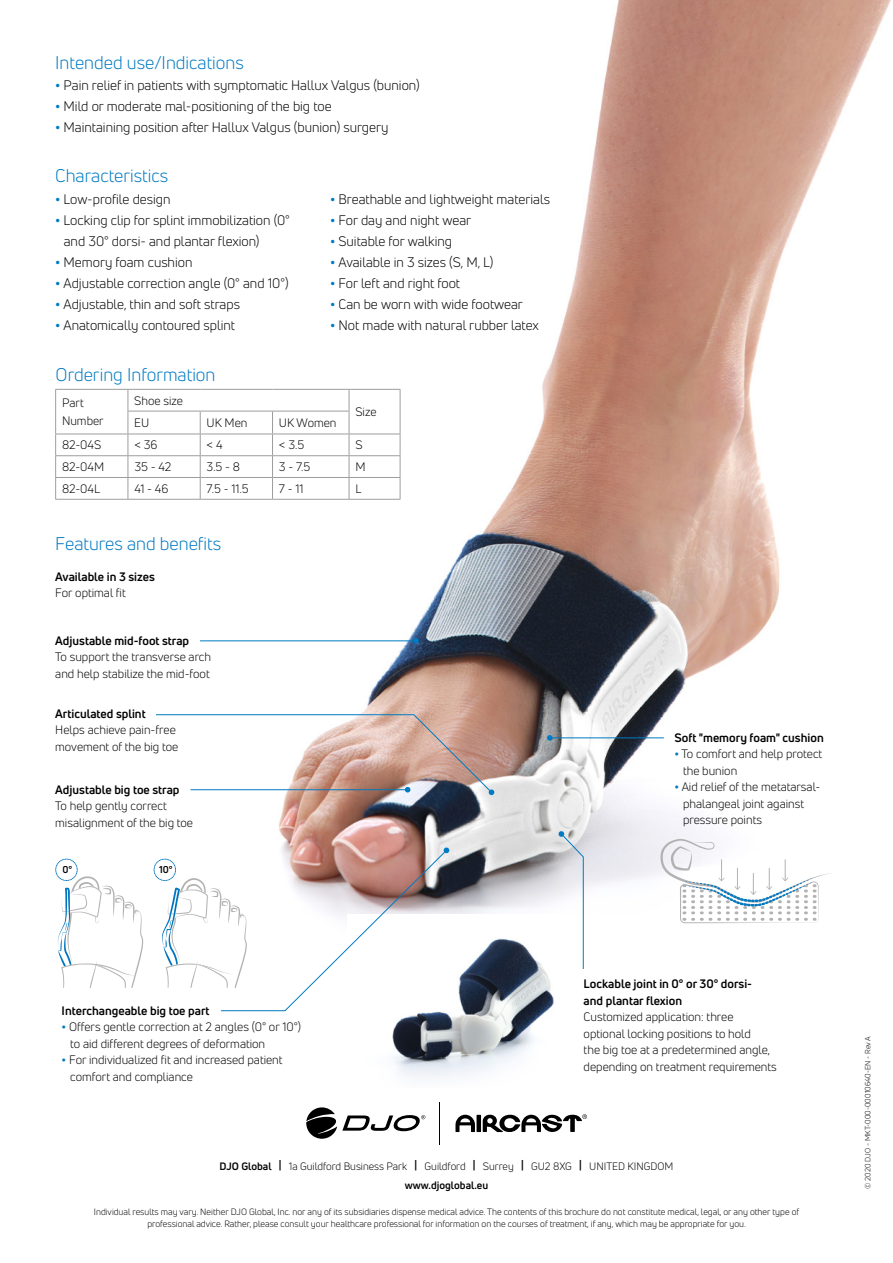
<style>
.page{position:relative;width:893px;height:1263px;background:#fff}
.page>*{position:absolute;margin:0;border:0;box-sizing:border-box;transform-origin:0 0}
.t1{font:18px "Uni Neue";color:#007ac2}
.t2{font:13.5px/21px "Uni Neue";color:#000}
.t3{font:12px/16.5px "Uni Neue";color:#000}
.t4{font:700 12px/16.5px "Uni Neue";color:#000}
.t5{font:10.5px/19.5px "Uni Neue";color:#000;text-align:center}
.t6{font:700 9.9px "Uni Neue";color:#000}
.t7{font:9px/12px "Uni Neue";color:#000;text-align:center}
.t8{font:7.5px "Uni Neue";color:#000}
.s1{font-weight:700;color:#007ac2}
.s2{font-weight:700}
</style>
<div class="page">
<img style="left:93px;top:0;width:798px;height:943px">
<svg style="left:55px;top:859px;width:88px;height:129px"></svg>
<img style="left:392px;top:914px;width:202px;height:164px">
<svg style="left:558px;top:831px;width:26px;height:139px"></svg>
<svg style="left:154px;top:847px;width:296px;height:164px"></svg>
<hr style="left:55px;top:389px;width:73px;height:1px;background:#9d9d9c">
<hr style="left:128px;top:389px;width:72px;height:1px;background:#9d9d9c">
<hr style="left:200px;top:389px;width:73px;height:1px;background:#9d9d9c">
<hr style="left:273px;top:389px;width:76px;height:1px;background:#9d9d9c">
<hr style="left:349px;top:389px;width:51px;height:1px;background:#9d9d9c">
<hr style="left:128px;top:411px;width:72px;height:1px;background:#9d9d9c">
<hr style="left:200px;top:411px;width:73px;height:1px;background:#9d9d9c">
<hr style="left:273px;top:411px;width:76px;height:1px;background:#9d9d9c">
<hr style="left:55px;top:434px;width:73px;height:1px;background:#9d9d9c">
<hr style="left:128px;top:434px;width:72px;height:1px;background:#9d9d9c">
<hr style="left:200px;top:434px;width:73px;height:1px;background:#9d9d9c">
<hr style="left:273px;top:434px;width:76px;height:1px;background:#9d9d9c">
<hr style="left:349px;top:434px;width:51px;height:1px;background:#9d9d9c">
<hr style="left:55px;top:455px;width:73px;height:1px;background:#9d9d9c">
<hr style="left:128px;top:455px;width:72px;height:1px;background:#9d9d9c">
<hr style="left:200px;top:455px;width:73px;height:1px;background:#9d9d9c">
<hr style="left:273px;top:455px;width:76px;height:1px;background:#9d9d9c">
<hr style="left:349px;top:455px;width:51px;height:1px;background:#9d9d9c">
<hr style="left:55px;top:477px;width:73px;height:1px;background:#9d9d9c">
<svg style="left:55px;top:390px;width:1px;height:109px"></svg>
<hr style="left:128px;top:477px;width:72px;height:1px;background:#9d9d9c">
<svg style="left:128px;top:390px;width:1px;height:109px"></svg>
<hr style="left:200px;top:477px;width:73px;height:1px;background:#9d9d9c">
<svg style="left:200px;top:411px;width:1px;height:88px"></svg>
<hr style="left:273px;top:477px;width:76px;height:1px;background:#9d9d9c">
<svg style="left:272px;top:411px;width:1px;height:88px"></svg>
<hr style="left:349px;top:477px;width:51px;height:1px;background:#9d9d9c">
<svg style="left:349px;top:390px;width:1px;height:109px"></svg>
<svg style="left:400px;top:390px;width:1px;height:109px"></svg>
<hr style="left:55px;top:499px;width:73px;height:1px;background:#9d9d9c">
<hr style="left:128px;top:499px;width:72px;height:1px;background:#9d9d9c">
<hr style="left:200px;top:499px;width:73px;height:1px;background:#9d9d9c">
<hr style="left:273px;top:499px;width:76px;height:1px;background:#9d9d9c">
<hr style="left:349px;top:499px;width:51px;height:1px;background:#9d9d9c">
<svg style="left:660px;top:839px;width:173px;height:84px"></svg>
<svg style="left:155px;top:714px;width:340px;height:81px"></svg>
<hr style="left:200px;top:640px;width:214px;height:1px;background:#007ac2">
<svg style="left:413px;top:638px;width:6px;height:6px"></svg>
<hr style="left:552px;top:737px;width:112px;height:1px;background:#007ac2">
<svg style="left:547px;top:735px;width:6px;height:6px"></svg>
<hr style="left:440px;top:1102px;width:1px;height:42px;background:#000">
<svg style="left:306px;top:1107px;width:119px;height:32px"></svg>
<svg style="left:455px;top:1114px;width:132px;height:19px"></svg>
<h1 class="t1" style="left:55px;top:51px;width:190px">Intended use/Indications</h1>
<p class="t2" style="left:55px;top:74px;width:366px"><span class="s1">•</span> Pain relief in patients with symptomatic Hallux Valgus (bunion)</p>
<p class="t2" style="left:55px;top:95px;width:278px"><span class="s1">•</span> Mild or moderate mal-positioning of the big toe</p>
<p class="t2" style="left:55px;top:116px;width:335px"><span class="s1">•</span> Maintaining position after Hallux Valgus (bunion) surgery</p>
<h1 class="t1" style="left:55px;top:165px;width:114px">Characteristics</h1>
<p class="t2" style="left:55px;top:188px;width:117px"><span class="s1">•</span> Low-profile design</p>
<p class="t2" style="left:64px;top:209px;width:228px;text-indent:-9px"><span class="s1">•</span> Locking clip for splint immobilization (0° and 30° dorsi- and plantar flexion)</p>
<p class="t2" style="left:55px;top:251px;width:139px"><span class="s1">•</span> Memory foam cushion</p>
<p class="t2" style="left:55px;top:272px;width:235px"><span class="s1">•</span> Adjustable correction angle (0° and 10°)</p>
<p class="t2" style="left:55px;top:293px;width:186px"><span class="s1">•</span> Adjustable, thin and soft straps</p>
<p class="t2" style="left:55px;top:314px;width:181px"><span class="s1">•</span> Anatomically contoured splint</p>
<p class="t2" style="left:330px;top:188px;width:221px"><span class="s1">•</span> Breathable and lightweight materials</p>
<p class="t2" style="left:330px;top:209px;width:142px"><span class="s1">•</span> For day and night wear</p>
<p class="t2" style="left:330px;top:230px;width:123px"><span class="s1">•</span> Suitable for walking</p>
<p class="t2" style="left:330px;top:251px;width:165px"><span class="s1">•</span> Available in 3 sizes (S, M, L)</p>
<p class="t2" style="left:330px;top:272px;width:131px"><span class="s1">•</span> For left and right foot</p>
<p class="t2" style="left:330px;top:293px;width:194px"><span class="s1">•</span> Can be worn with wide footwear</p>
<p class="t2" style="left:330px;top:314px;width:210px"><span class="s1">•</span> Not made with natural rubber latex</p>
<h1 class="t1" style="left:56px;top:364px;width:161px">Ordering Information</h1>
<p class="t3" style="left:62px;top:394px;width:43px;line-height:18px">Part<br>Number</p>
<p class="t3" style="left:134px;top:392px;width:50px">Shoe size</p>
<p class="t3" style="left:134px;top:414px;width:17px">EU</p>
<p class="t3" style="left:207px;top:414px;width:42px">UK Men</p>
<p class="t3" style="left:279px;top:414px;width:59px">UK Women</p>
<p class="t3" style="left:355px;top:404px;width:23px">Size</p>
<p class="t3" style="left:62px;top:437px;width:41px">82-04S</p>
<p class="t3" style="left:134px;top:437px;width:25px">&lt; 36</p>
<p class="t3" style="left:207px;top:437px;width:18px">&lt; 4</p>
<p class="t3" style="left:279px;top:437px;width:27px">&lt; 3.5</p>
<p class="t3" style="left:355px;top:437px;width:9px">S</p>
<p class="t3" style="left:62px;top:458px;width:44px">82-04M</p>
<p class="t3" style="left:134px;top:458px;width:38px">35 - 42</p>
<p class="t3" style="left:207px;top:458px;width:35px">3.5 - 8</p>
<p class="t3" style="left:279px;top:458px;width:33px">3 - 7.5</p>
<p class="t3" style="left:355px;top:458px;width:12px">M</p>
<p class="t3" style="left:62px;top:480px;width:40px">82-04L</p>
<p class="t3" style="left:134px;top:480px;width:36px">41 - 46</p>
<p class="t3" style="left:207px;top:480px;width:43px">7.5 - 11.5</p>
<p class="t3" style="left:279px;top:480px;width:26px">7 - 11</p>
<p class="t3" style="left:355px;top:480px;width:8px">L</p>
<h1 class="t1" style="left:55px;top:533px;width:167px">Features and benefits</h1>
<p class="t4" style="left:55px;top:568px;width:101px">Available in 3 sizes</p>
<p class="t3" style="left:55px;top:584px;width:72px">For optimal fit</p>
<p class="t4" style="left:55px;top:632px;width:135px">Adjustable mid-foot strap</p>
<p class="t3" style="left:55px;top:649px;width:157px">To support the transverse arch and help stabilize the mid-foot</p>
<p class="t4" style="left:55px;top:705px;width:92px">Articulated splint</p>
<p class="t3" style="left:55px;top:721px;width:125px">Helps achieve pain-free movement of the big toe</p>
<p class="t4" style="left:674px;top:729px;width:151px">Soft "memory foam" cushion</p>
<p class="t3" style="left:683px;top:746px;width:141px;text-indent:-9px"><span class="s1">•</span> To comfort and help protect the bunion</p>
<p class="t3" style="left:683px;top:779px;width:139px;text-indent:-9px"><span class="s1">•</span> Aid relief of the metatarsal&shy;phalangeal joint against pressure points</p>
<p class="t4" style="left:55px;top:781px;width:126px">Adjustable big toe strap</p>
<p class="t3" style="left:55px;top:798px;width:139px">To help gently correct misalignment of the big toe</p>
<p class="t6" style="left:62px;top:863px;width:11px">0°</p>
<p class="t6" style="left:159px;top:863px;width:15px">10°</p>
<p class="t4" style="left:62px;top:1002px;width:149px">Interchangeable big toe part</p>
<p class="t3" style="left:70px;top:1018px;width:232px;text-indent:-9px"><span class="s1">•</span> Offers gentle correction at 2 angles (0° or 10°) to aid different degrees of deformation</p>
<p class="t3" style="left:70px;top:1051px;width:214px;text-indent:-9px"><span class="s1">•</span> For individualized fit and increased patient comfort and compliance</p>
<p class="t4" style="left:584px;top:975px;width:170px">Lockable joint in 0° or 30° dorsi&shy;and plantar flexion</p>
<p class="t3" style="left:584px;top:1008px;width:195px">Customized application: three optional locking positions to hold<br>the big toe at a predetermined angle, depending on treatment requirements</p>
<p class="t5" style="left:220px;top:1156px;width:455px"><span class="s2">DJO Global |</span> 1a Guildford Business Park <span class="s2">|</span> Guildford <span class="s2">|</span> Surrey <span class="s2">|</span> GU2 8XG <span class="s2">|</span> UNITED KINGDOM <span class="s2">www.djoglobal.eu</span></p>
<p class="t7" style="left:94px;top:1205px;width:707px">Individual results may vary. Neither DJO Global, Inc. nor any of its subsidiaries dispense medical advice. The contents of this brochure do not constitute medical, legal, or any other type of professional advice. Rather, please consult your healthcare professional for information on the courses of treatment, if any, which may be appropriate for you.</p>
<p class="t8" style="left:863px;top:1189px;width:154px;rotate:-90deg">© 2020 DJO - MKT-000-00010640-EN - Rev A</p>
</div>
